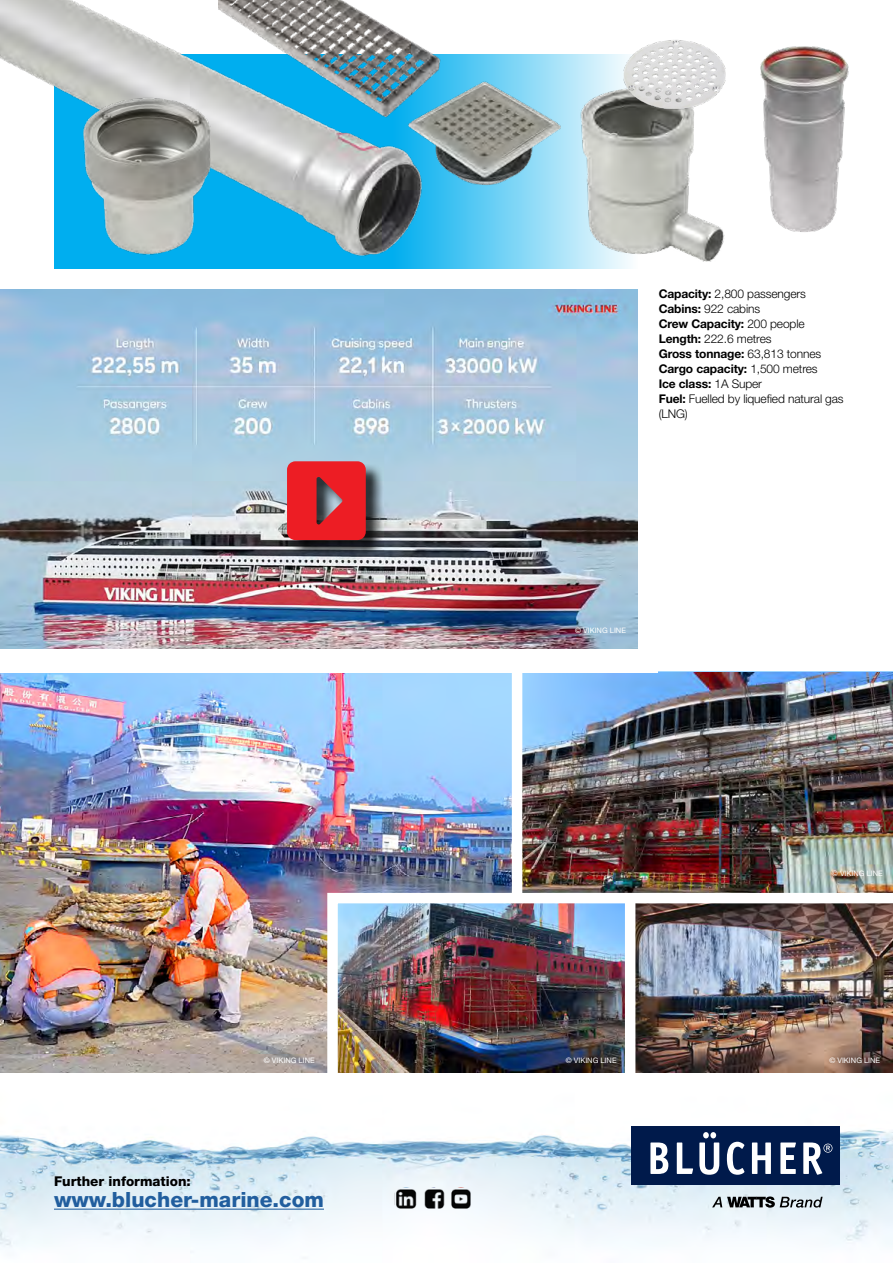
<style>
.page{position:relative;width:893px;height:1263px;background:#fff}
.page>*{position:absolute;margin:0;border:0;box-sizing:border-box;transform-origin:0 0}
.t1{font:800 21px "Helvetica Neue LT Std";color:#215e9e}
.t2{font:800 13.5px "Helvetica Neue LT Std";color:#000}
.t3{font:300 12px/15px "Helvetica Neue LT Std";letter-spacing:-.01em;color:#000}
.t4{font:7.5px "Helvetica Neue LT Std";color:#fff}
.s1{font-weight:700}
</style>
<div class="page">
<img style="left:0;top:1126px;width:893px;height:127px">
<img style="left:0;top:673px;width:512px;height:400px">
<img style="left:522px;top:672px;width:371px;height:216px">
<div style="left:632px;top:1126px;width:208px;height:59px;background:#001a4b"></div>
<svg style="left:712px;top:1196px;width:111px;height:11px"></svg>
<svg style="left:650px;top:1142px;width:18px;height:32px"></svg>
<svg style="left:677px;top:1142px;width:16px;height:32px"></svg>
<svg style="left:727px;top:1142px;width:17px;height:33px"></svg>
<svg style="left:752px;top:1142px;width:19px;height:32px"></svg>
<svg style="left:780px;top:1142px;width:16px;height:32px"></svg>
<svg style="left:803px;top:1142px;width:29px;height:33px"></svg>
<svg style="left:699px;top:1132px;width:20px;height:43px"></svg>
<svg style="left:423px;top:54px;width:207px;height:215px;background:#82d7f6"></svg>
<img style="left:0;top:289px;width:638px;height:359px">
<hr style="left:54px;top:1208px;width:270px;height:2px;background:#215e9e">
<img style="left:395px;top:1187px;width:22px;height:22px">
<img style="left:423px;top:1187px;width:21px;height:22px">
<img style="left:451px;top:1187px;width:21px;height:22px">
<div style="left:289px;top:463px;width:96px;height:96px;background:#000;opacity:.75"></div>
<svg style="left:287px;top:461px;width:79px;height:79px;background:#da272e"></svg>
<img style="left:0;top:0;width:423px;height:338px">
<img style="left:219px;top:0;width:214px;height:162px">
<img style="left:68px;top:98px;width:157px;height:157px">
<img style="left:322px;top:888px;width:571px;height:185px">
<div style="left:625px;top:898px;width:10px;height:184px;background:#fff"></div>
<div style="left:512px;top:667px;width:10px;height:230px;background:#fff"></div>
<img style="left:406px;top:54px;width:157px;height:157px">
<img style="left:566px;top:87px;width:159px;height:174px">
<img style="left:624px;top:40px;width:85px;height:86px">
<img style="left:709px;top:46px;width:140px;height:189px">
<p class="t3" style="left:659px;top:286px;width:187px"><span class="s1">Capacity:</span> 2,800 passengers<br><span class="s1">Cabins:</span> 922 cabins<br><span class="s1">Crew Capacity:</span> 200 people<br><span class="s1">Length:</span> 222.6 metres<br><span class="s1">Gross tonnage:</span> 63,813 tonnes<br><span class="s1">Cargo capacity:</span> 1,500 metres<br><span class="s1">Ice class:</span> 1A Super<br><span class="s1">Fuel:</span> Fuelled by liquefied natural gas (LNG)</p>
<p class="t4" style="left:575px;top:626px;width:52px">© VIKING LINE</p>
<p class="t4" style="left:832px;top:869px;width:52px">© VIKING LINE</p>
<p class="t4" style="left:264px;top:1056px;width:52px">© VIKING LINE</p>
<p class="t4" style="left:566px;top:1056px;width:52px">© VIKING LINE</p>
<p class="t4" style="left:829px;top:1056px;width:52px">© VIKING LINE</p>
<p class="t2" style="left:54px;top:1173px;width:138px">Further information:</p>
<h1 class="t1" style="left:54px;top:1187px;width:271px">www.blucher-marine.com</h1>
</div>
